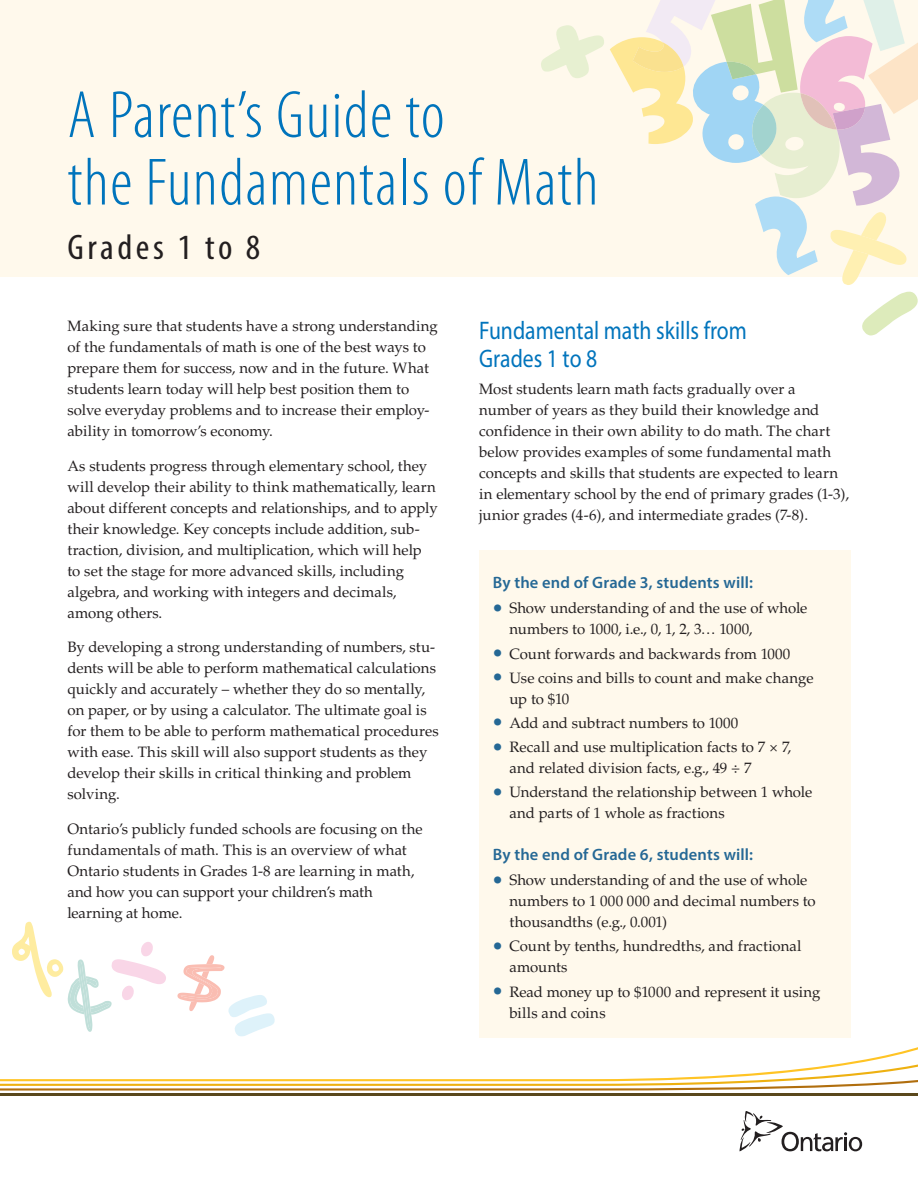
<style>
.page{position:relative;width:918px;height:1188px;background:#fff}
.page>*{position:absolute;margin:0;border:0;box-sizing:border-box;transform-origin:0 0}
.t1{font:300 condensed 67.5px/67.5px "Myriad Pro";letter-spacing:.02em;color:#0074bc}
.H1_sub{font:condensed 35.7px "Myriad Pro";letter-spacing:.095em;color:#231f20;scale:1.05 1}
.t2{font:25.5px/28.5px "Myriad Pro";color:#0074bc;scale:.85 1}
.t3{font:600 16.5px "Myriad Pro";letter-spacing:.01em;color:#256895}
.t4{font:15px/21px "Palatino";color:#231f20}
.s1{font-family:"Myriad Pro";font-weight:700;font-size:27px;color:#256895}
</style>
<div class="page">
<svg style="left:740px;top:1111px;width:122px;height:40px"></svg>
<hr style="left:0;top:1093px;width:918px;height:2px;background:#5a481c">
<div style="left:0;top:0;width:918px;height:276px;background:#fff9ec"></div>
<svg style="left:862px;top:292px;width:56px;height:43px"></svg>
<svg style="left:540px;top:0;width:378px;height:285px"></svg>
<svg style="left:0;top:922px;width:918px;height:169px"></svg>
<div style="left:479px;top:551px;width:371px;height:487px;background:#fff9ec"></div>
<h1 class="t1" style="left:68px;top:81px;width:533px">A Parent’s Guide to<br>the Fundamentals of Math</h1>
<h1 class="H1_sub" style="left:68px;top:226px;width:185px">Grades 1 to 8</h1>
<p class="t4" style="left:68px;top:316px;width:372px">Making sure that students have a strong understanding of the fundamentals of math is one of the best ways to prepare them for success, now and in the future. What students learn today will help best position them to solve everyday problems and to increase their employ&shy;ability in tomorrow’s economy.</p>
<p class="t4" style="left:68px;top:455px;width:372px">As students progress through elementary school, they will develop their ability to think mathematically, learn about different concepts and relationships, and to apply their knowledge. Key concepts include addition, sub&shy;traction, division, and multiplication, which will help to set the stage for more advanced skills, including algebra, and working with integers and decimals, among others.</p>
<p class="t4" style="left:68px;top:637px;width:373px">By developing a strong understanding of numbers, stu&shy;dents will be able to perform mathematical calculations quickly and accurately – whether they do so mentally, on paper, or by using a calculator. The ultimate goal is for them to be able to perform mathematical procedures with ease. This skill will also support students as they develop their skills in critical thinking and problem solving.</p>
<p class="t4" style="left:68px;top:818px;width:357px">Ontario’s publicly funded schools are focusing on the fundamentals of math. This is an overview of what Ontario students in Grades 1-8 are learning in math, and how you can support your children’s math learning at home.</p>
<h2 class="t2" style="left:479px;top:316px;width:316px">Fundamental math skills from<br>Grades 1 to 8</h2>
<p class="t4" style="left:479px;top:378px;width:372px">Most students learn math facts gradually over a number of years as they build their knowledge and confidence in their own ability to do math. The chart below provides examples of some fundamental math concepts and skills that students are expected to learn in elementary school by the end of primary grades (1-3), junior grades (4-6), and intermediate grades (7-8).</p>
<p class="t3" style="left:493px;top:572px;width:262px">By the end of Grade 3, students will:</p>
<p class="t4" style="left:509px;top:598px;width:300px;text-indent:-16px"><span class="s1">•</span> Show understanding of and the use of whole numbers to 1000, i.e., 0, 1, 2, 3… 1000,</p>
<p class="t4" style="left:493px;top:643px;width:299px"><span class="s1">•</span> Count forwards and backwards from 1000</p>
<p class="t4" style="left:509px;top:667px;width:306px;text-indent:-16px"><span class="s1">•</span> Use coins and bills to count and make change up to $10</p>
<p class="t4" style="left:493px;top:713px;width:247px"><span class="s1">•</span> Add and subtract numbers to 1000</p>
<p class="t4" style="left:509px;top:737px;width:283px;text-indent:-16px"><span class="s1">•</span> Recall and use multiplication facts to 7 × 7, and related division facts, e.g., 49 ÷ 7</p>
<p class="t4" style="left:509px;top:782px;width:304px;text-indent:-16px"><span class="s1">•</span> Understand the relationship between 1 whole and parts of 1 whole as fractions</p>
<p class="t3" style="left:493px;top:844px;width:262px">By the end of Grade 6, students will:</p>
<p class="t4" style="left:509px;top:870px;width:308px;text-indent:-16px"><span class="s1">•</span> Show understanding of and the use of whole numbers to 1 000 000 and decimal numbers to thousandths (e.g., 0.001)</p>
<p class="t4" style="left:509px;top:936px;width:294px;text-indent:-16px"><span class="s1">•</span> Count by tenths, hundredths, and fractional amounts</p>
<p class="t4" style="left:509px;top:981px;width:312px;text-indent:-16px"><span class="s1">•</span> Read money up to $1000 and represent it using bills and coins</p>
</div>
